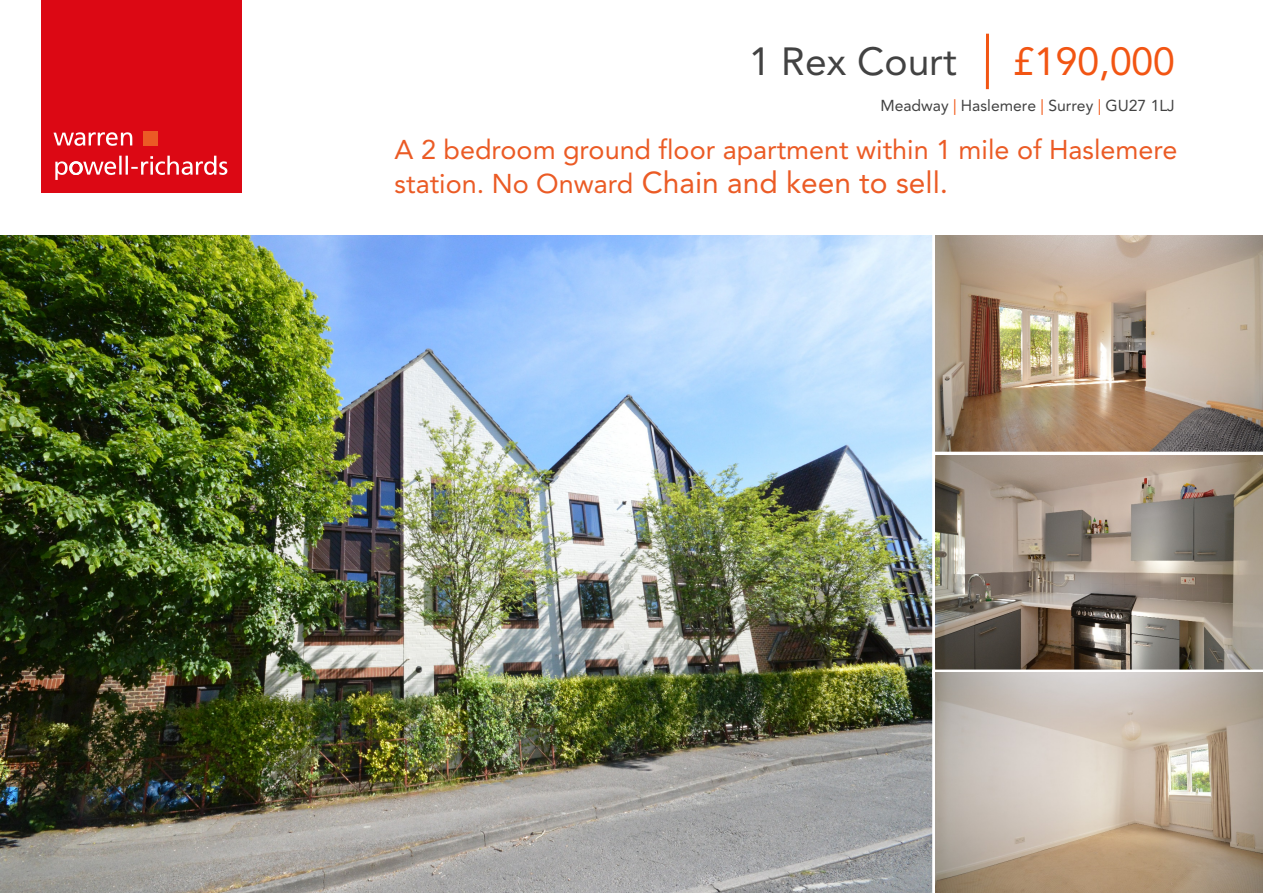
<style>
.page{position:relative;width:1263px;height:893px;background:#fff}
.page>*{position:absolute;margin:0;border:0;box-sizing:border-box;transform-origin:0 0}
.t1{font:39px "Avenir LT Std";color:#424242}
.t2{font:39px "Avenir LT Std";color:#f25513}
.t3{font:30px "Avenir LT Std";color:#eb5b25}
.t4{font:27px "Avenir LT Std";color:#eb5b25}
.t5{font:15.75px "Avenir LT Std";color:#424242}
.s1{color:#f25513}
.s2{font-size:27px}
</style>
<div class="page">
<div style="left:42px;top:0;width:200px;height:193px;background:#dc0814"></div>
<svg style="left:54px;top:132px;width:78px;height:14px"></svg>
<svg style="left:55px;top:161px;width:61px;height:19px"></svg>
<hr style="left:119px;top:156px;width:3px;height:19px;background:#fff">
<svg style="left:126px;top:156px;width:101px;height:19px"></svg>
<div style="left:143px;top:132px;width:15px;height:14px;background:#eb5b25"></div>
<img style="left:0;top:236px;width:932px;height:657px">
<img style="left:935px;top:236px;width:328px;height:216px">
<svg style="left:932px;top:455px;width:331px;height:215px;background:#92867a"></svg>
<svg style="left:932px;top:670px;width:331px;height:223px"></svg>
<img style="left:935px;top:673px;width:328px;height:220px">
<hr style="left:986px;top:34px;width:3px;height:55px;background:#f25513">
<h1 class="t1" style="left:749px;top:46px;width:209px">1 Rex Court</h1>
<h1 class="t2" style="left:1013px;top:46px;width:164px">£190,000</h1>
<p class="t5" style="left:880px;top:99px;width:296px">Meadway <span class="s1">|</span> Haslemere <span class="s1">|</span> Surrey <span class="s1">|</span> GU27 1LJ</p>
<p class="t4" style="left:395px;top:138px;width:784px">A 2 bedroom ground floor apartment within 1 mile of Haslemere</p>
<p class="t3" style="left:395px;top:171px;width:555px"><span class="s2">station. No Onward</span> Chain and keen to sell.</p>
</div>
